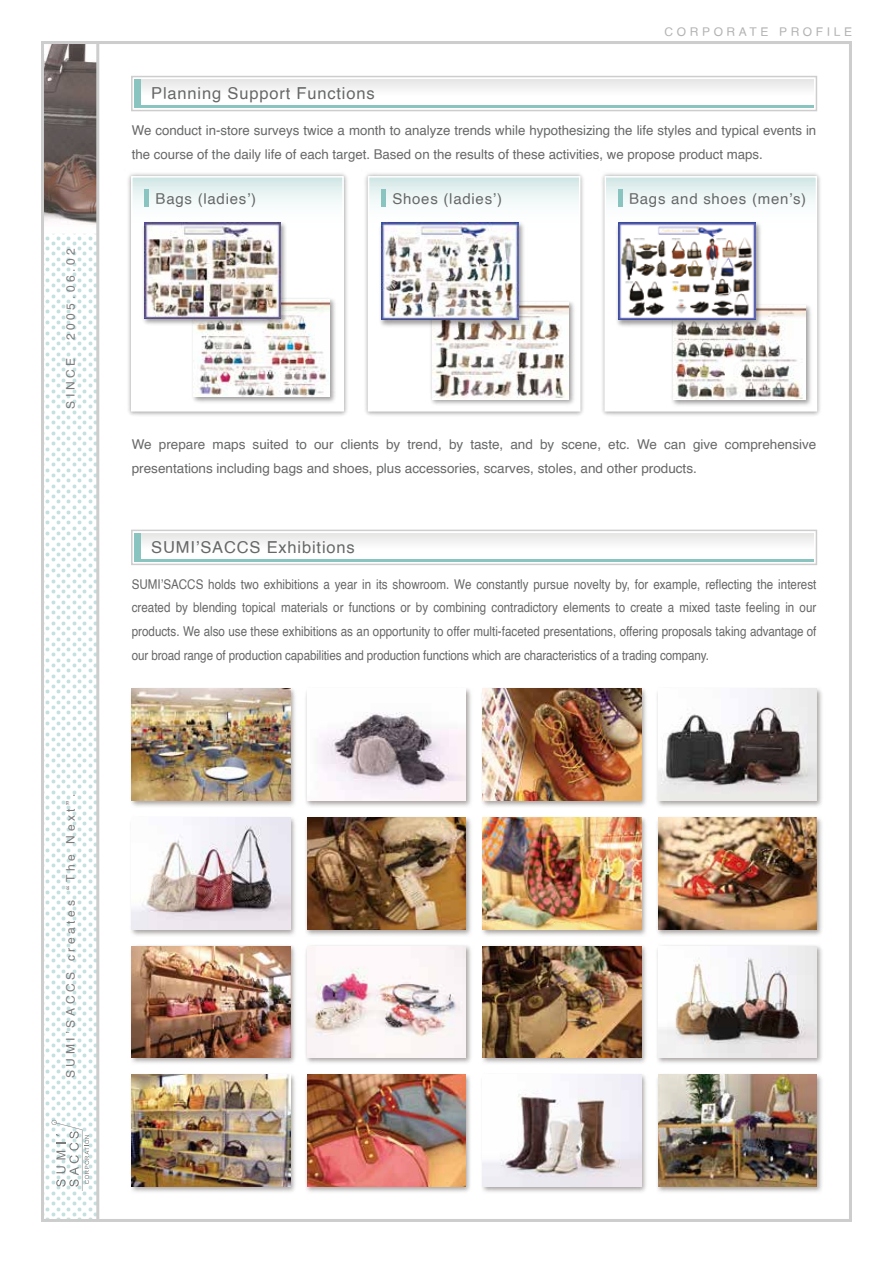
<style>
.page{position:relative;width:893px;height:1263px;background:#fff}
.page>*{position:absolute;margin:0;border:0;box-sizing:border-box;transform-origin:0 0}
.t1{font:16.5px "Helvetica";letter-spacing:.05em;color:#666767}
.t2{font:15px "Helvetica";letter-spacing:.05em;color:#666767}
.t3{font:13.5px/23.7px "Helvetica";color:#666767;text-align:justify;scale:.86 1}
.t4{font:13.5px/23.7px "Helvetica";color:#666767}
.t5{font:12px "Helvetica";letter-spacing:.3em;color:#7b7b7c}
.t6{font:12px "Helvetica";letter-spacing:.3em;color:#b4b3b3}
</style>
<div class="page">
<svg style="left:45px;top:234px;width:51px;height:984px"></svg>
<svg style="left:52px;top:1120px;width:37px;height:71px"></svg>
<div style="left:131px;top:76px;width:686px;height:35px;border:2px solid #cccdcc"></div>
<div style="left:141px;top:80px;width:672px;height:9px;background:#ededed"></div>
<hr style="left:135px;top:105px;width:678px;height:3px;background:#8ac4c1">
<div style="left:135px;top:80px;width:6px;height:28px;background:#8ac4c1"></div>
<div style="left:131px;top:530px;width:686px;height:35px;border:2px solid #cccdcc"></div>
<div style="left:141px;top:533px;width:672px;height:10px;background:#ececec"></div>
<hr style="left:135px;top:559px;width:678px;height:2px;background:#8ac4c1">
<div style="left:135px;top:533px;width:6px;height:28px;background:#8ac4c1"></div>
<img style="left:45px;top:45px;width:51px;height:189px">
<hr style="left:96px;top:43px;width:3px;height:1177px;background:#cccdcc">
<img style="left:128px;top:173px;width:219px;height:243px">
<svg style="left:134px;top:179px;width:207px;height:230px"></svg>
<div style="left:131px;top:176px;width:213px;height:236px;border:2px solid #fff"></div>
<hr style="left:145px;top:190px;width:4px;height:17px;background:#8ac4c1">
<img style="left:365px;top:173px;width:218px;height:243px">
<svg style="left:371px;top:179px;width:206px;height:230px"></svg>
<div style="left:368px;top:176px;width:212px;height:236px;border:2px solid #fff"></div>
<div style="left:381px;top:190px;width:5px;height:17px;background:#8ac4c1"></div>
<img style="left:602px;top:173px;width:218px;height:243px">
<svg style="left:607px;top:179px;width:207px;height:230px"></svg>
<div style="left:604px;top:176px;width:213px;height:236px;border:2px solid #fff"></div>
<hr style="left:618px;top:190px;width:4px;height:17px;background:#8ac4c1">
<img style="left:131px;top:688px;width:164px;height:119px">
<img style="left:132px;top:689px;width:158px;height:111px">
<img style="left:131px;top:1074px;width:164px;height:118px">
<img style="left:132px;top:1075px;width:158px;height:111px">
<img style="left:482px;top:1074px;width:164px;height:118px">
<img style="left:483px;top:1075px;width:158px;height:111px">
<img style="left:482px;top:945px;width:164px;height:118px">
<img style="left:483px;top:946px;width:158px;height:112px">
<img style="left:657px;top:688px;width:165px;height:119px">
<img style="left:658px;top:689px;width:158px;height:111px">
<img style="left:482px;top:688px;width:164px;height:119px">
<img style="left:483px;top:689px;width:158px;height:111px">
<img style="left:131px;top:817px;width:164px;height:119px">
<img style="left:132px;top:817px;width:158px;height:112px">
<img style="left:306px;top:1074px;width:164px;height:118px">
<img style="left:307px;top:1075px;width:158px;height:111px">
<img style="left:306px;top:817px;width:165px;height:119px">
<img style="left:307px;top:817px;width:159px;height:112px">
<img style="left:482px;top:817px;width:164px;height:119px">
<img style="left:483px;top:817px;width:158px;height:112px">
<img style="left:657px;top:817px;width:165px;height:119px">
<img style="left:658px;top:817px;width:158px;height:112px">
<img style="left:657px;top:1074px;width:165px;height:118px">
<img style="left:658px;top:1075px;width:158px;height:111px">
<img style="left:131px;top:945px;width:164px;height:118px">
<img style="left:132px;top:946px;width:158px;height:112px">
<img style="left:306px;top:945px;width:165px;height:118px">
<img style="left:307px;top:946px;width:159px;height:112px">
<img style="left:306px;top:688px;width:165px;height:119px">
<img style="left:307px;top:689px;width:159px;height:111px">
<img style="left:657px;top:945px;width:165px;height:118px">
<img style="left:658px;top:946px;width:158px;height:112px">
<img style="left:669px;top:301px;width:145px;height:108px">
<img style="left:673px;top:306px;width:132px;height:93px">
<img style="left:614px;top:218px;width:151px;height:111px">
<img style="left:618px;top:223px;width:138px;height:97px">
<img style="left:189px;top:295px;width:150px;height:111px">
<img style="left:193px;top:300px;width:136px;height:96px">
<img style="left:139px;top:218px;width:150px;height:110px">
<img style="left:145px;top:223px;width:136px;height:96px">
<img style="left:428px;top:298px;width:149px;height:109px">
<img style="left:432px;top:302px;width:137px;height:97px">
<img style="left:376px;top:218px;width:152px;height:111px">
<img style="left:381px;top:223px;width:138px;height:97px">
<p class="t5" style="left:61px;top:340px;width:94px;rotate:-90deg">2005.06.02</p>
<p class="t5" style="left:61px;top:409px;width:53px;rotate:-90deg">SINCE</p>
<p class="t5" style="left:61px;top:1078px;width:286px;rotate:-90deg">SUMI’SACCS creates “The Next”.</p>
<p class="t1" style="left:151px;top:80px;width:225px">Planning Support Functions</p>
<p class="t6" style="left:665px;top:23px;width:189px">CORPORATE PROFILE</p>
<p class="t4" style="left:132px;top:119px;width:686px">We conduct in-store surveys twice a month to analyze trends while hypothesizing the life styles and typical events in the course of the daily life of each target. Based on the results of these activities, we propose product maps.</p>
<p class="t2" style="left:156px;top:187px;width:102px">Bags (ladies’)</p>
<p class="t2" style="left:392px;top:187px;width:111px">Shoes (ladies’)</p>
<p class="t2" style="left:629px;top:187px;width:179px">Bags and shoes (men’s)</p>
<p class="t4" style="left:132px;top:433px;width:686px">We prepare maps suited to our clients by trend, by taste, and by scene, etc. We can give comprehensive presentations including bags and shoes, plus accessories, scarves, stoles, and other products.</p>
<p class="t1" style="left:151px;top:534px;width:205px">SUMI’SACCS Exhibitions</p>
<p class="t3" style="left:132px;top:572px;width:798px">SUMI’SACCS holds two exhibitions a year in its showroom. We constantly pursue novelty by, for example, reflecting the interest created by blending topical materials or functions or by combining contradictory elements to create a mixed taste feeling in our products. We also use these exhibitions as an opportunity to offer multi-faceted presentations, offering proposals taking advantage of our broad range of production capabilities and production functions which are characteristics of a trading company.</p>
</div>
